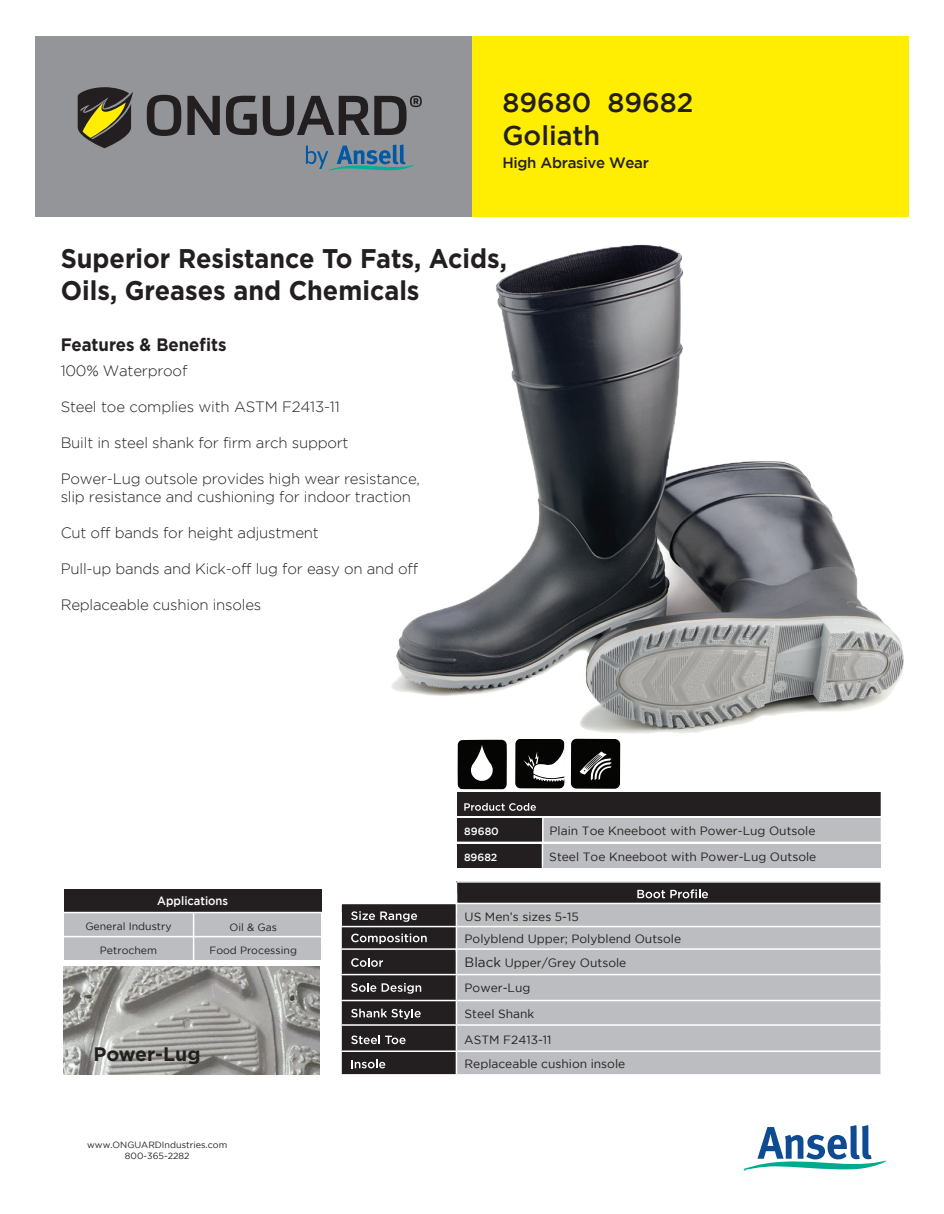
<style>
.page{position:relative;width:944px;height:1214px;background:#fff}
.page>*{position:absolute;margin:0;border:0;box-sizing:border-box;transform-origin:0 0}
.t1{font:700 27px/32.4px "Gotham";color:#231f20;scale:.93 1}
.t2{font:500 27px/32.4px "Gotham";color:#231f20}
.t3{font:700 19.5px "Gotham";letter-spacing:-.005em;color:#231f20}
.t4{font:700 18px "Gotham";color:#231f20;scale:.93 1}
.t5{font:300 15px/18px "Gotham";letter-spacing:-.015em;color:#231f20}
.t6{font:500 15px "Gotham";letter-spacing:-.02em;color:#231f20}
.t7{font:12px/22.2px "Gotham";color:#231f20}
.t8{font:500 12px "Gotham";color:#fff;scale:.93 1}
.t9{font:10.5px "Gotham";color:#231f20}
.t10{font:500 10.5px "Gotham";color:#fff}
.t11{font:9px/10.8px "Gotham";color:#231f20;text-align:center}
.s1{font-size:13.5px}
</style>
<div class="page">
<img style="left:63px;top:966px;width:256px;height:108px">
<img style="left:391px;top:244px;width:513px;height:498px">
<div style="left:472px;top:36px;width:436px;height:180px;background:#ffee01"></div>
<div style="left:36px;top:36px;width:436px;height:180px;background:#939598"></div>
<svg style="left:306px;top:144px;width:108px;height:26px"></svg>
<svg style="left:147px;top:95px;width:34px;height:41px"></svg>
<svg style="left:187px;top:96px;width:33px;height:39px"></svg>
<svg style="left:226px;top:96px;width:31px;height:39px"></svg>
<svg style="left:263px;top:96px;width:159px;height:40px"></svg>
<svg style="left:78px;top:87px;width:55px;height:61px"></svg>
<svg style="left:744px;top:1125px;width:141px;height:45px"></svg>
<div style="left:64px;top:912px;width:257px;height:24px;background:#bcbdc0"></div>
<div style="left:64px;top:888px;width:257px;height:24px;background:#231f20"></div>
<hr style="left:61px;top:911px;width:261px;height:2px;background:#fff">
<div style="left:64px;top:936px;width:257px;height:24px;background:#bcbdc0"></div>
<hr style="left:59px;top:935px;width:262px;height:2px;background:#fff">
<hr style="left:193px;top:913px;width:1px;height:47px;background:#fff">
<div style="left:456px;top:882px;width:425px;height:23px;background:#231f20"></div>
<div style="left:457px;top:904px;width:423px;height:170px;background:#bcbdc0"></div>
<hr style="left:456px;top:925px;width:426px;height:2px;background:#fff">
<hr style="left:456px;top:999px;width:426px;height:2px;background:#fff">
<hr style="left:456px;top:1024px;width:426px;height:1px;background:#fff">
<hr style="left:456px;top:1050px;width:426px;height:2px;background:#fff">
<hr style="left:456px;top:902px;width:426px;height:2px;background:#fff">
<hr style="left:456px;top:948px;width:426px;height:1px;background:#fff">
<hr style="left:456px;top:973px;width:426px;height:2px;background:#fff">
<hr style="left:455px;top:882px;width:2px;height:22px;background:#fff">
<hr style="left:880px;top:881px;width:2px;height:21px;background:#fff">
<hr style="left:455px;top:893px;width:2px;height:22px;background:#fff">
<hr style="left:880px;top:904px;width:2px;height:21px;background:#fff">
<svg style="left:637px;top:889px;width:71px;height:9px"></svg>
<svg style="left:341px;top:904px;width:115px;height:170px;background:#3f3b3c"></svg>
<div style="left:457px;top:792px;width:423px;height:24px;background:#231f20"></div>
<div style="left:457px;top:818px;width:86px;height:24px;background:#231f20"></div>
<div style="left:543px;top:818px;width:338px;height:24px;background:#bcbdc0"></div>
<svg style="left:542px;top:818px;width:1px;height:23px"></svg>
<hr style="left:880px;top:816px;width:2px;height:26px;background:#fff">
<svg style="left:464px;top:803px;width:72px;height:7px"></svg>
<div style="left:457px;top:844px;width:85px;height:23px;background:#231f20"></div>
<div style="left:542px;top:844px;width:339px;height:23px;background:#bcbdc0"></div>
<hr style="left:454px;top:841px;width:87px;height:2px;background:#fff">
<hr style="left:541px;top:841px;width:339px;height:2px;background:#fff">
<hr style="left:541px;top:843px;width:2px;height:24px;background:#fff">
<svg style="left:457px;top:739px;width:50px;height:50px"></svg>
<svg style="left:515px;top:739px;width:54px;height:49px"></svg>
<div style="left:571px;top:739px;width:49px;height:49px;background:#050504;border-radius:6px"></div>
<svg style="left:579px;top:751px;width:32px;height:29px"></svg>
<h1 class="t2" style="left:502px;top:86px;width:192px">89680 89682<br>Goliath</h1>
<p class="t6" style="left:502px;top:154px;width:148px">High Abrasive Wear</p>
<h1 class="t1" style="left:61px;top:241px;width:481px">Superior Resistance To Fats, Acids,<br>Oils, Greases and Chemicals</h1>
<p class="t4" style="left:61px;top:334px;width:180px">Features &amp; Benefits</p>
<p class="t5" style="left:61px;top:362px;width:128px">100% Waterproof</p>
<p class="t5" style="left:61px;top:398px;width:280px">Steel toe complies with ASTM F2413-11</p>
<p class="t5" style="left:61px;top:434px;width:289px">Built in steel shank for firm arch support</p>
<p class="t5" style="left:61px;top:470px;width:361px">Power-Lug outsole provides high wear resistance, slip resistance and cushioning for indoor traction</p>
<p class="t5" style="left:61px;top:524px;width:260px">Cut off bands for height adjustment</p>
<p class="t5" style="left:61px;top:560px;width:359px">Pull-up bands and Kick-off lug for easy on and off</p>
<p class="t5" style="left:61px;top:596px;width:202px">Replaceable cushion insoles</p>
<p class="t8" style="left:157px;top:893px;width:78px">Applications</p>
<p class="t9" style="left:85px;top:920px;width:88px">General Industry</p>
<p class="t9" style="left:209px;top:944px;width:89px">Food Processing</p>
<p class="t9" style="left:229px;top:921px;width:49px">Oil &amp; Gas</p>
<p class="t9" style="left:100px;top:944px;width:59px">Petrochem</p>
<h2 class="t3" style="left:93px;top:1042px;width:109px">Power-Lug</h2>
<p class="t11" style="left:87px;top:1139px;width:142px">www.ONGUARDIndustries.com<br>800-365-2282</p>
<p class="t10" style="left:464px;top:825px;width:36px">89680</p>
<p class="t7" style="left:549px;top:819px;width:267px">Plain Toe Kneeboot with Power-Lug Outsole</p>
<p class="t10" style="left:464px;top:851px;width:35px">89682</p>
<p class="t7" style="left:549px;top:845px;width:268px">Steel Toe Kneeboot with Power-Lug Outsole</p>
<p class="t7" style="left:464px;top:905px;width:218px">US Men’s sizes 5-15<br>Polyblend Upper; Polyblend Outsole</p>
<p class="t7" style="left:464px;top:951px;width:163px"><span class="s1">Black</span> Upper/Grey Outsole</p>
<p class="t7" style="left:464px;top:977px;width:67px">Power-Lug</p>
<p class="t7" style="left:464px;top:1002px;width:71px">Steel Shank</p>
<p class="t7" style="left:464px;top:1028px;width:89px">ASTM F2413-11</p>
<p class="t7" style="left:464px;top:1052px;width:162px">Replaceable cushion insole</p>
</div>
